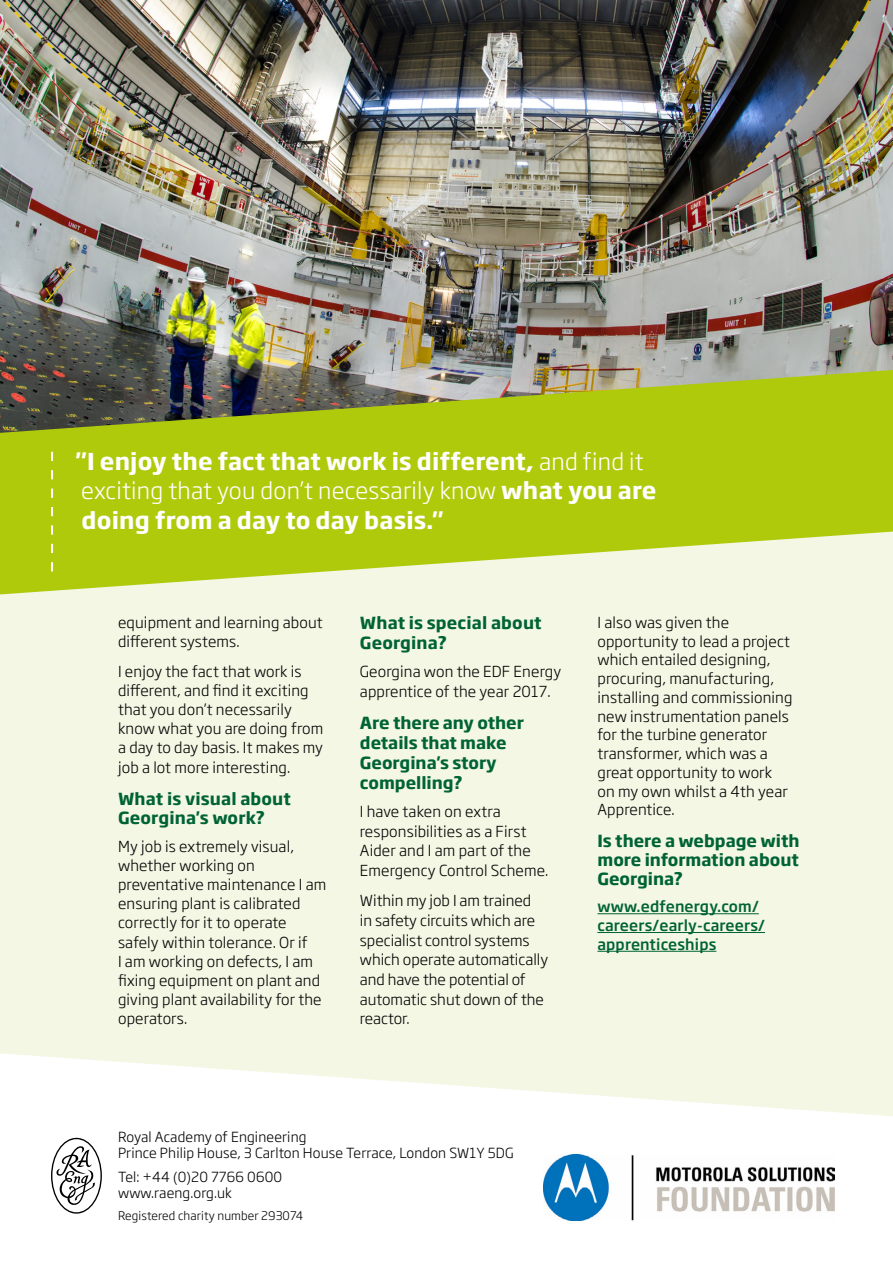
<style>
.page{position:relative;width:893px;height:1263px;background:#f4f7e4}
.page>*{position:absolute;margin:0;border:0;box-sizing:border-box;transform-origin:0 0}
.t1{font:700 22.95px/29.5px "Soho Gothic Std";letter-spacing:.01em;color:#fff}
.t2{font:700 16.5px/19.8px "Soho Gothic Std";color:#006334}
.t3{font:300 15px/19.2px "Soho Gothic Std";letter-spacing:.01em;color:#000}
.t4{font:500 15px/18.8px "Soho Gothic Std";letter-spacing:.01em;color:#006334}
.t5{font:300 13.8px/15.9px "Soho Gothic Std";letter-spacing:.01em;color:#000}
.t6{font:300 11.7px "Soho Gothic Std";letter-spacing:.01em;color:#000}
.s1{font-weight:300}
</style>
<div class="page">
<svg style="left:0;top:433px;width:893px;height:161px;fill:#afca0b"></svg>
<svg style="left:0;top:1053px;width:893px;height:210px;fill:#fff"></svg>
<img style="left:0;top:0;width:893px;height:433px">
<svg style="left:51px;top:1138px;width:51px;height:76px;background:#cbcbcb"></svg>
<hr style="left:597px;top:913px;width:162px;height:1px;background:#006334">
<hr style="left:597px;top:932px;width:168px;height:1px;background:#006334">
<hr style="left:597px;top:951px;width:119px;height:1px;background:#006334">
<img style="left:543px;top:1154px;width:291px;height:66px">
<svg style="left:51px;top:452px;width:2px;height:119px"></svg>
<h1 class="t1" style="left:76px;top:447px;width:582px">"I enjoy the fact that work is different, <span class="s1">and find it exciting that you don’t necessarily know</span> what you are doing from a day to day basis."</h1>
<p class="t3" style="left:118px;top:613px;width:206px">equipment and learning about different systems.</p>
<p class="t3" style="left:118px;top:662px;width:207px">I enjoy the fact that work is different, and find it exciting that you don’t necessarily know what you are doing from a day to day basis. It makes my job a lot more interesting.</p>
<p class="t2" style="left:118px;top:789px;width:174px;line-height:19.4px">What is visual about<br>Georgina's work?</p>
<p class="t3" style="left:118px;top:837px;width:210px">My job is extremely visual, whether working on preventative maintenance I am ensuring plant is calibrated correctly for it to operate safely within tolerance. Or if<br>I am working on defects, I am fixing equipment on plant and giving plant availability for the operators.</p>
<p class="t2" style="left:360px;top:613px;width:183px">What is special about<br>Georgina?</p>
<p class="t3" style="left:360px;top:662px;width:203px;line-height:19.6px">Georgina won the EDF Energy apprentice of the year 2017.</p>
<p class="t2" style="left:360px;top:713px;width:166px">Are there any other details that make<br>Georgina's story compelling?</p>
<p class="t3" style="left:360px;top:802px;width:190px;line-height:19.6px">I have taken on extra responsibilities as a First<br>Aider and I am part of the<br>Emergency Control Scheme.</p>
<p class="t3" style="left:360px;top:891px;width:190px;line-height:19.6px">Within my job I am trained<br>in safety circuits which are specialist control systems which operate automatically and have the potential of automatic shut down of the reactor.</p>
<p class="t3" style="left:597px;top:613px;width:197px;line-height:18.8px">I also was given the opportunity to lead a project which entailed designing, procuring, manufacturing, installing and commissioning new instrumentation panels for the turbine generator transformer, which was a great opportunity to work on my own whilst a 4th year<br>Apprentice.</p>
<p class="t2" style="left:597px;top:831px;width:204px;line-height:19px;text-align:justify">Is there a webpage with more information about Georgina?</p>
<p class="t4" style="left:597px;top:897px;width:169px">www.edfenergy.com/ careers/early-careers/ apprenticeships</p>
<p class="t5" style="left:118px;top:1129px;width:397px">Royal Academy of Engineering<br>Prince Philip House, 3 Carlton House Terrace, London SW1Y 5DG</p>
<p class="t5" style="left:118px;top:1169px;width:166px">Tel: +44 (0)20 7766 0600 www.raeng.org.uk</p>
<p class="t6" style="left:118px;top:1208px;width:187px">Registered charity number 293074</p>
</div>
